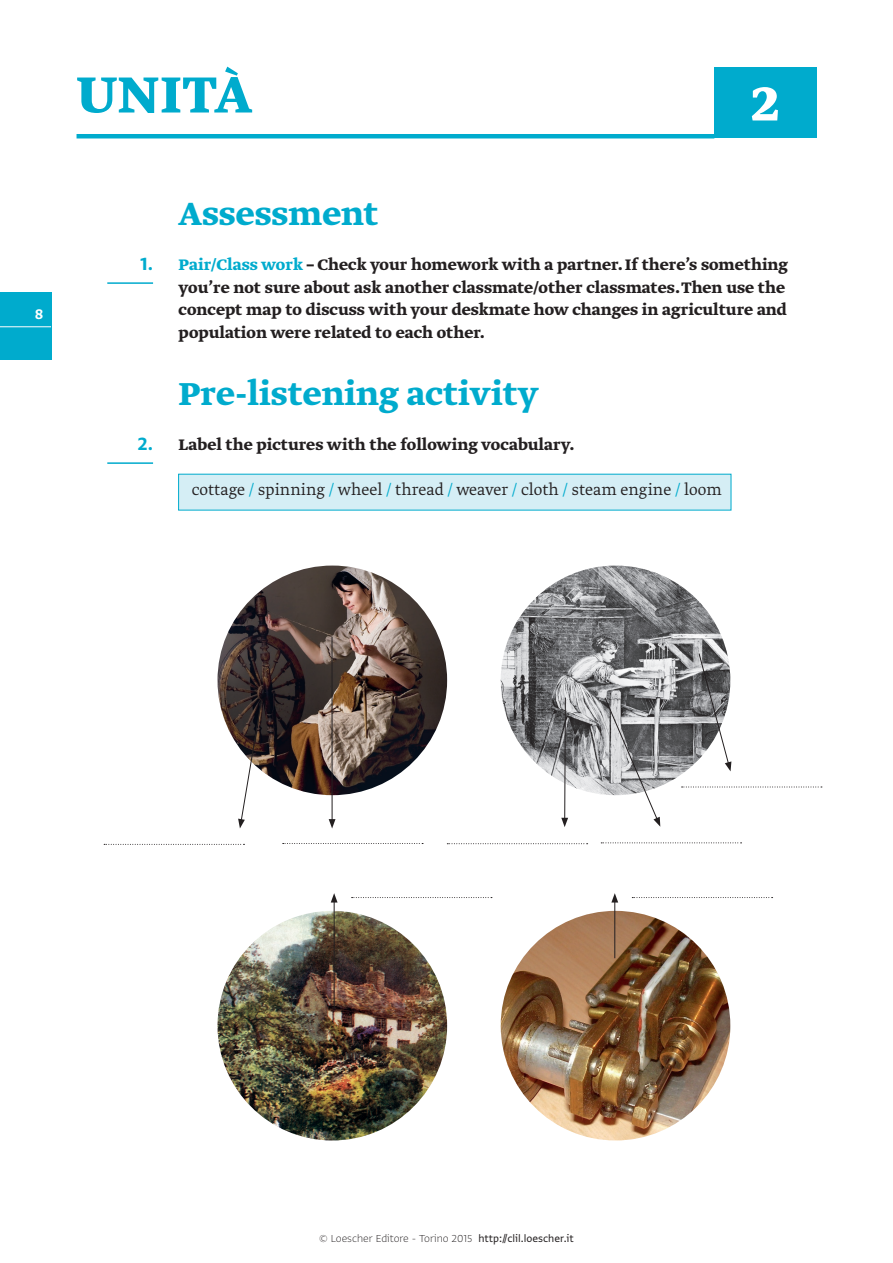
<style>
.page{position:relative;width:893px;height:1263px;background:#fff}
.page>*{position:absolute;margin:0;border:0;box-sizing:border-box;transform-origin:0 0}
.t1{font:60px "Greta Text Pro Bold Min";letter-spacing:.01em;color:#00abcd}
.t2{font:700 60px "Greta Text Pro";color:#fff}
.t3{font:37.5px "Greta Text Pro Bold Min";color:#00abcd}
.t4{font:21px "Greta Sans Std Bld";color:#00abcd}
.t5{font:18px/22.5px "Greta Text Pro Bold Min";color:#231f20}
.t6{font:18px "Greta Text Pro Light Min";color:#231f20}
.t7{font:16.5px "Greta Sans Std Bld";color:#fff}
.t8{font:300 expanded 12px "Greta Sans Std";color:#231f20}
.s1{color:#00abcd}
.s2{font-family:"Greta Sans Std Bld";font-size:21px;color:#00abcd}
.s3{font-weight:400;font-stretch:normal}
</style>
<div class="page">
<div style="left:0;top:293px;width:51px;height:67px;background:#00abcd"></div>
<hr style="left:0;top:326px;width:51px;height:1px;background:#fff">
<hr style="left:107px;top:282px;width:46px;height:2px;background:#00abcd">
<div style="left:714px;top:68px;width:102px;height:70px;background:#00abcd"></div>
<hr style="left:77px;top:134px;width:637px;height:4px;background:#00abcd">
<hr style="left:107px;top:462px;width:46px;height:2px;background:#00abcd">
<div style="left:179px;top:474px;width:552px;height:36px;background:#d5eef5"></div>
<img style="left:217px;top:565px;width:230px;height:230px;border-radius:115px">
<img style="left:501px;top:565px;width:229px;height:230px;border-radius:115px">
<img style="left:217px;top:911px;width:230px;height:229px;border-radius:115px">
<img style="left:501px;top:911px;width:229px;height:229px;border-radius:115px">
<hr style="left:332px;top:637px;width:1px;height:184px;background:#231f20">
<svg style="left:329px;top:819px;width:6px;height:9px"></svg>
<svg style="left:238px;top:699px;width:24px;height:129px"></svg>
<svg style="left:561px;top:697px;width:7px;height:130px"></svg>
<svg style="left:604px;top:697px;width:56px;height:130px"></svg>
<svg style="left:698px;top:653px;width:33px;height:118px"></svg>
<hr style="left:614px;top:900px;width:1px;height:58px;background:#231f20">
<svg style="left:611px;top:893px;width:7px;height:9px"></svg>
<svg style="left:104px;top:844px;width:140px;height:1px"></svg>
<svg style="left:283px;top:843px;width:140px;height:1px"></svg>
<svg style="left:447px;top:843px;width:141px;height:1px"></svg>
<svg style="left:601px;top:842px;width:141px;height:1px"></svg>
<svg style="left:632px;top:897px;width:141px;height:1px"></svg>
<svg style="left:682px;top:787px;width:140px;height:1px"></svg>
<hr style="left:334px;top:900px;width:1px;height:109px;background:#231f20">
<svg style="left:331px;top:893px;width:7px;height:9px"></svg>
<svg style="left:352px;top:897px;width:140px;height:1px"></svg>
<p class="t7" style="left:35px;top:304px;width:10px">8</p>
<h1 class="t1" style="left:77px;top:55px;width:177px">UNITÀ</h1>
<h1 class="t2" style="left:751px;top:63px;width:31px">2</h1>
<p class="t4" style="left:140px;top:251px;width:14px">1.</p>
<h2 class="t3" style="left:179px;top:189px;width:201px">Assessment</h2>
<p class="t5" style="left:179px;top:254px;width:611px"><span class="s1">Pair/Class work</span> ‒ Check your homework with a partner. If there’s something you’re not sure about ask another classmate/other classmates. Then use the concept map to discuss with your deskmate how changes in agriculture and population were related to each other.</p>
<h2 class="t3" style="left:179px;top:369px;width:362px">Pre-listening activity</h2>
<p class="t5" style="left:138px;top:434px;width:439px"><span class="s2">2.</span> Label the pictures with the following vocabulary.</p>
<p class="t6" style="left:192px;top:479px;width:532px">cottage <span class="s1">/</span> spinning <span class="s1">/</span> wheel <span class="s1">/</span> thread <span class="s1">/</span> weaver <span class="s1">/</span> cloth <span class="s1">/</span> steam engine <span class="s1">/</span> loom</p>
<p class="t8" style="left:319px;top:1231px;width:256px">© Loescher Editore - Torino 2015 <span class="s3">http://clil.loescher.it</span></p>
</div>
